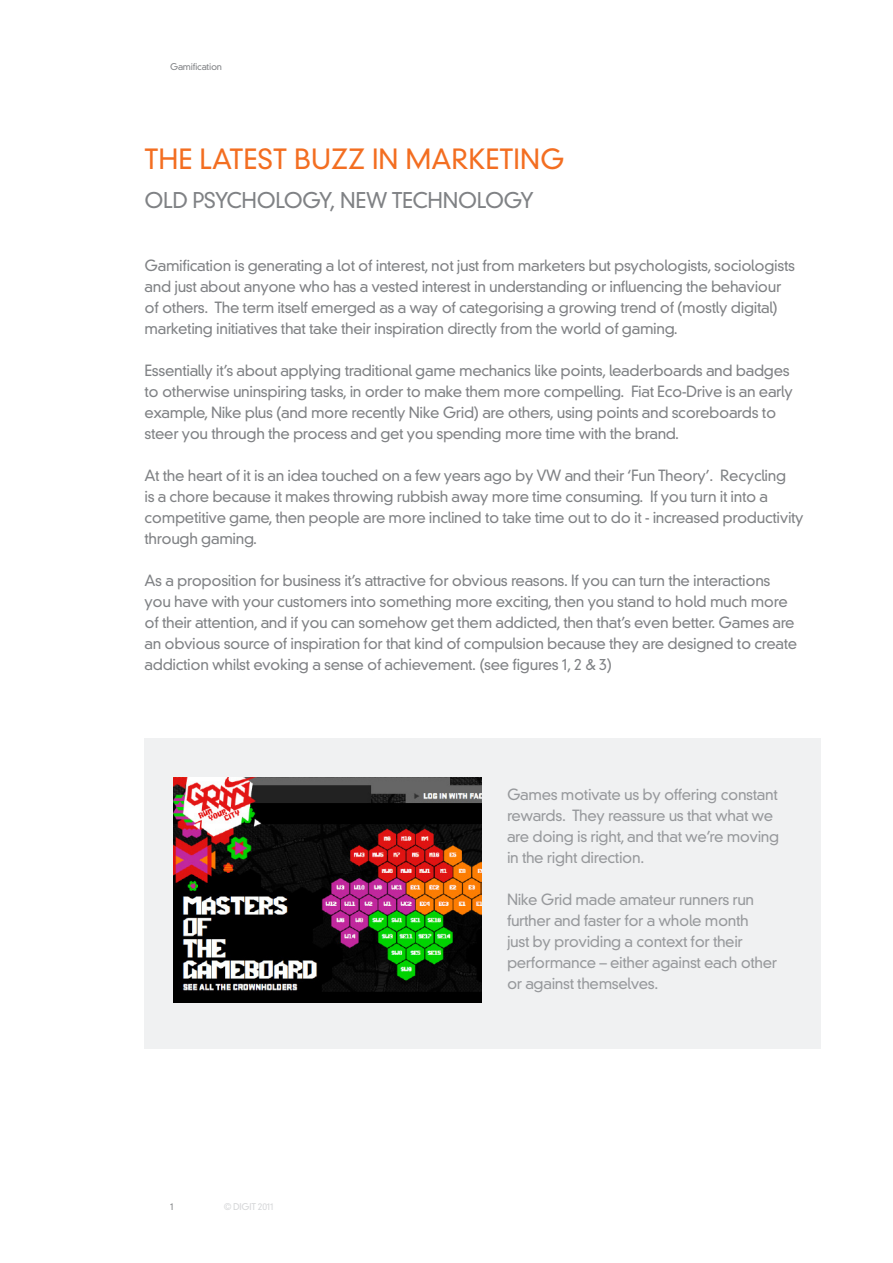
<style>
.page{position:relative;width:893px;height:1263px;background:#fff}
.page>*{position:absolute;margin:0;border:0;box-sizing:border-box;transform-origin:0 0}
.t1{font:300 27px "DIN Neuzeit Grotesk Std";color:#f36e21}
.body{font:300 21px "DIN Neuzeit Grotesk Std";letter-spacing:-.025em;color:#808285}
.t2{font:300 15px/21px "DIN Neuzeit Grotesk Std";letter-spacing:-.025em;color:#808285}
.t3{font:300 15px/21px "DIN Neuzeit Grotesk Std";letter-spacing:-.025em;color:#97999c}
.t4{font:300 9px "DIN Neuzeit Grotesk Std";letter-spacing:-.025em;color:#808285}
.t5{font:300 9px "DIN Neuzeit Grotesk Std";letter-spacing:-.025em;color:#d5d6d8}
</style>
<div class="page">
<div style="left:145px;top:738px;width:676px;height:311px;background:#f0f1f2"></div>
<img style="left:173px;top:777px;width:308px;height:225px">
<p class="t4" style="left:170px;top:61px;width:54px">Gamification</p>
<p class="t1" style="left:145px;top:143px;width:421px">THE LATEST BUZZ IN MARKETING</p>
<p class="body" style="left:145px;top:188px;width:391px">OLD PSYCHOLOGY, NEW TECHNOLOGY</p>
<p class="t2" style="left:145px;top:255px;width:652px">Gamification is generating a lot of interest, not just from marketers but psychologists, sociologists and just about anyone who has a vested interest in understanding or influencing the behaviour of others. The term itself emerged as a way of categorising a growing trend of (mostly digital) marketing initiatives that take their inspiration directly from the world of gaming.</p>
<p class="t2" style="left:145px;top:360px;width:650px">Essentially it’s about applying traditional game mechanics like points, leaderboards and badges to otherwise uninspiring tasks, in order to make them more compelling. Fiat Eco-Drive is an early example, Nike plus (and more recently Nike Grid) are others, using points and scoreboards to steer you through the process and get you spending more time with the brand.</p>
<p class="t2" style="left:145px;top:465px;width:661px">At the heart of it is an idea touched on a few years ago by VW and their ‘Fun Theory’. Recycling<br>is a chore because it makes throwing rubbish away more time consuming. If you turn it into a competitive game, then people are more inclined to take time out to do it - increased productivity through gaming.</p>
<p class="t2" style="left:145px;top:570px;width:654px">As a proposition for business it’s attractive for obvious reasons. If you can turn the interactions you have with your customers into something more exciting, then you stand to hold much more of their attention, and if you can somehow get them addicted, then that’s even better. Games are an obvious source of inspiration for that kind of compulsion because they are designed to create addiction whilst evoking a sense of achievement. (see figures 1, 2 &amp; 3)</p>
<p class="t4" style="left:170px;top:1201px;width:5px">1</p>
<p class="t5" style="left:224px;top:1201px;width:51px">© DIGIT 2011</p>
<p class="t3" style="left:507px;top:784px;width:274px">Games motivate us by offering constant rewards. They reassure us that what we are doing is right, and that we’re moving in the right direction.</p>
<p class="t3" style="left:507px;top:889px;width:272px">Nike Grid made amateur runners run further and faster for a whole month<br>just by providing a context for their performance – either against each other or against themselves.</p>
</div>
